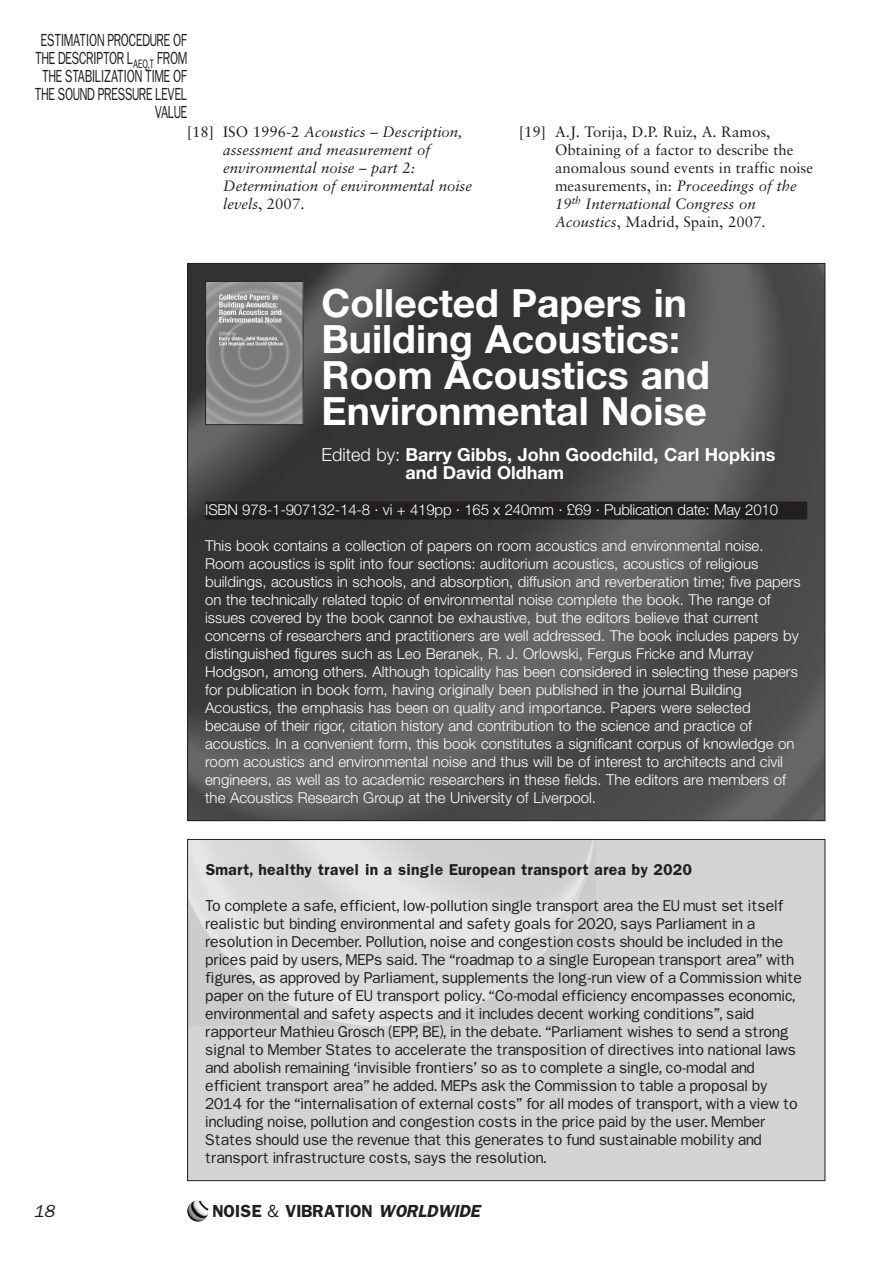
<style>
.page{position:relative;width:893px;height:1263px;background:#fff}
.page>*{position:absolute;margin:0;border:0;box-sizing:border-box;transform-origin:0 0}
.t1{font:700 39px/36px "Helvetica Neue";color:#fff}
.t2{font:700 18px/18px "Helvetica Neue";color:#fff}
.t3{font:300 15px/18px "Helvetica Neue";color:#fff}
.t4{font:15px/18px "Sabon";color:#231f20}
.t5{font:italic 15px/18px "Sabon";color:#231f20}
.t6{font:15px/18px "Franklin";color:#231f20;text-align:right;scale:.7 1}
.t7{font:15px "Franklin Demi";color:#231f20}
.t8{font:italic 15px "Franklin";color:#231f20}
.t9{font:13.5px/18px "Franklin";color:#231f20}
.t10{font:13.5px "Franklin Demi";color:#231f20}
.s1{font-style:normal}
.s2{font-style:italic}
.s3{font-weight:300}
.s4{font-family:"Franklin"}
</style>
<div class="page">
<img style="left:187px;top:1200px;width:21px;height:22px">
<div style="left:187px;top:839px;width:638px;height:342px;background:#d1d3d4"></div>
<img style="left:189px;top:841px;width:405px;height:184px">
<img style="left:189px;top:265px;width:634px;height:554px">
<div style="left:205px;top:502px;width:602px;height:18px;background:#231f20"></div>
<img style="left:207px;top:283px;width:94px;height:140px">
<div style="left:205px;top:281px;width:98px;height:144px;border:1px solid #231f20"></div>
<p class="t6" style="left:35px;top:33px;width:219px">ESTIMATION PROCEDURE OF<br>THE DESCRIPTOR L<sub>AEQ,T</sub> FROM<br>THE STABILIZATION TIME OF<br>THE SOUND PRESSURE LEVEL<br>VALUE</p>
<p class="t5" style="left:223px;top:124px;width:250px;text-indent:-36px"><span class="s1">[18] ISO 1996-2</span> Acoustics – Description, assessment and measurement of environmental noise – part 2:<br>Determination of environmental noise levels<span class="s1">, 2007.</span></p>
<p class="t4" style="left:555px;top:124px;width:259px;text-indent:-36px">[19] A.J. Torija, D.P. Ruiz, A. Ramos, Obtaining of a factor to describe the anomalous sound events in traffic noise measurements, in: <span class="s2">Proceedings of the 19</span><sup>th</sup> <span class="s2">International Congress on Acoustics</span>, Madrid, Spain, 2007.</p>
<h1 class="t1" style="left:321px;top:289px;width:390px">Collected Papers in<br>Building Acoustics:<br>Room Acoustics and<br>Environmental Noise</h1>
<p class="t2" style="left:405px;top:447px;width:371px;text-indent:-84px"><span class="s3">Edited by:</span> Barry Gibbs, John Goodchild, Carl Hopkins and David Oldham</p>
<p class="t3" style="left:205px;top:502px;width:574px">ISBN 978-1-907132-14-8 · vi + 419pp · 165 x 240mm · £69 · Publication date: May 2010</p>
<p class="t3" style="left:205px;top:538px;width:597px">This book contains a collection of papers on room acoustics and environmental noise.<br>Room acoustics is split into four sections: auditorium acoustics, acoustics of religious buildings, acoustics in schools, and absorption, diffusion and reverberation time; five papers on the technically related topic of environmental noise complete the book. The range of issues covered by the book cannot be exhaustive, but the editors believe that current concerns of researchers and practitioners are well addressed. The book includes papers by distinguished figures such as Leo Beranek, R. J. Orlowski, Fergus Fricke and Murray Hodgson, among others. Although topicality has been considered in selecting these papers for publication in book form, having originally been published in the journal Building Acoustics, the emphasis has been on quality and importance. Papers were selected because of their rigor, citation history and contribution to the science and practice of acoustics. In a convenient form, this book constitutes a significant corpus of knowledge on room acoustics and environmental noise and thus will be of interest to architects and civil engineers, as well as to academic researchers in these fields. The editors are members of the Acoustics Research Group at the University of Liverpool.</p>
<p class="t10" style="left:205px;top:864px;width:488px">Smart, healthy travel in a single European transport area by 2020</p>
<p class="t9" style="left:205px;top:898px;width:598px">To complete a safe, efficient, low-pollution single transport area the EU must set itself realistic but binding environmental and safety goals for 2020, says Parliament in a resolution in December. Pollution, noise and congestion costs should be included in the prices paid by users, MEPs said. The “roadmap to a single European transport area” with figures, as approved by Parliament, supplements the long-run view of a Commission white paper on the future of EU transport policy. “Co-modal efficiency encompasses economic, environmental and safety aspects and it includes decent working conditions”, said rapporteur Mathieu Grosch (EPP, BE), in the debate. “Parliament wishes to send a strong signal to Member States to accelerate the transposition of directives into national laws and abolish remaining ‘invisible frontiers’ so as to complete a single, co-modal and efficient transport area” he added. MEPs ask the Commission to table a proposal by 2014 for the “internalisation of external costs” for all modes of transport, with a view to including noise, pollution and congestion costs in the price paid by the user. Member States should use the revenue that this generates to fund sustainable mobility and transport infrastructure costs, says the resolution.</p>
<p class="t8" style="left:34px;top:1205px;width:22px">18</p>
<p class="t7" style="left:213px;top:1205px;width:269px">NOISE <span class="s4">&amp;</span> VIBRATION <span class="s2">WORLDWIDE</span></p>
</div>
